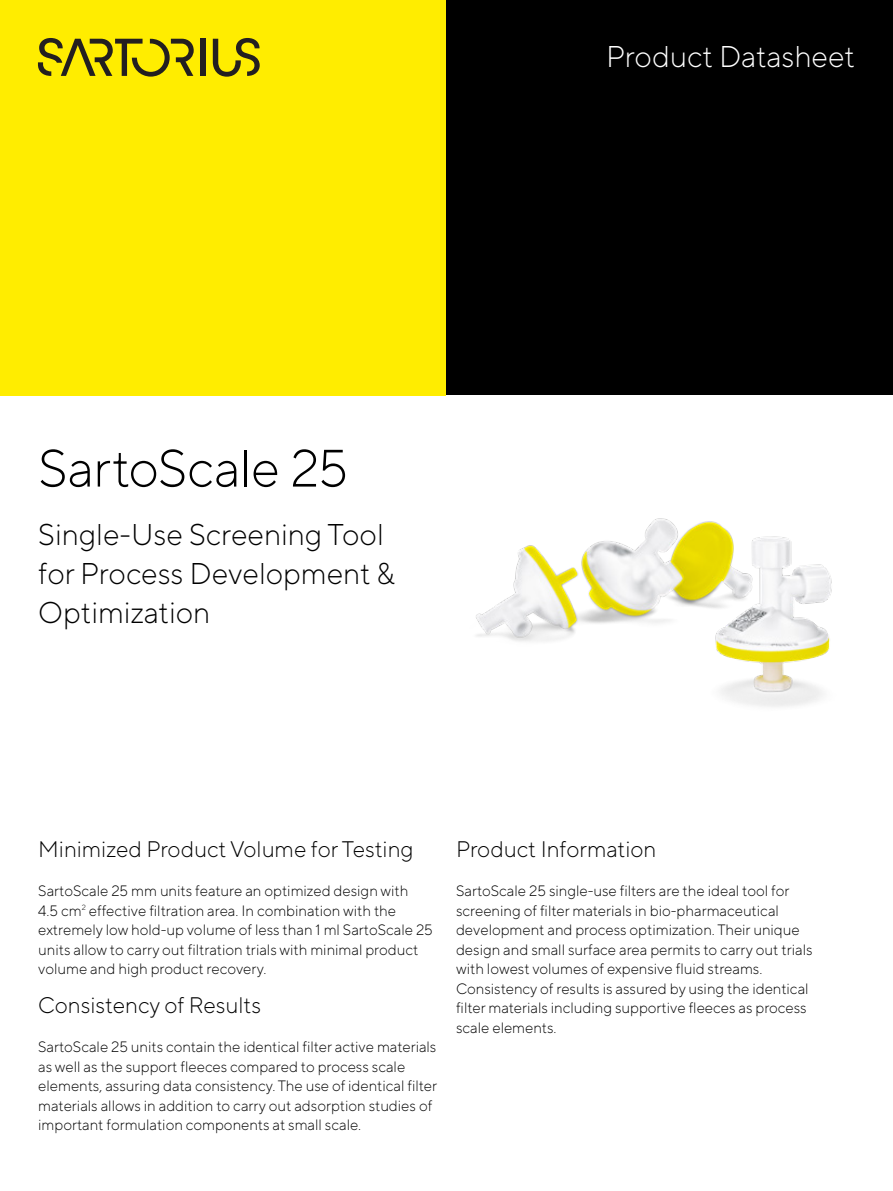
<style>
.page{position:relative;width:893px;height:1191px;background:#fff}
.page>*{position:absolute;margin:0;border:0;box-sizing:border-box;transform-origin:0 0}
.t1{font:300 52.5px "TT Norms Pro";letter-spacing:-.015em;color:#000}
.t2{font:300 30px/39px "TT Norms Pro";color:#000}
.t3{font:300 30px "TT Norms Pro";color:#fff}
.t4{font:300 22.5px "TT Norms Pro";color:#000}
.t5{font:300 15px/19.5px "TT Norms Pro";color:#000}
</style>
<div class="page">
<div style="left:0;top:0;width:446px;height:395px;background:#ffed00"></div>
<div style="left:446px;top:0;width:447px;height:395px;background:#000"></div>
<img style="left:476px;top:518px;width:356px;height:189px">
<div style="left:200px;top:39px;width:5px;height:37px;background:#231f20"></div>
<svg style="left:213px;top:38px;width:47px;height:39px"></svg>
<svg style="left:38px;top:38px;width:156px;height:39px"></svg>
<h2 class="t3" style="left:606px;top:35px;width:250px">Product Datasheet</h2>
<h1 class="t1" style="left:38px;top:430px;width:311px">SartoScale 25</h1>
<h2 class="t2" style="left:38px;top:513px;width:358px">Single-Use Screening Tool for Process Development &amp;<br>Optimization</h2>
<h3 class="t4" style="left:38px;top:833px;width:377px">Minimized Product Volume for Testing</h3>
<p class="t5" style="left:38px;top:880px;width:396px">SartoScale 25 mm units feature an optimized design with<br>4.5 cm<sup>2</sup> effective filtration area. In combination with the extremely low hold-up volume of less than 1 ml SartoScale 25 units allow to carry out filtration trials with minimal product volume and high product recovery.</p>
<h3 class="t4" style="left:38px;top:989px;width:224px">Consistency of Results</h3>
<p class="t5" style="left:38px;top:1036px;width:400px">SartoScale 25 units contain the identical filter active materials as well as the support fleeces compared to process scale elements, assuring data consistency. The use of identical filter materials allows in addition to carry out adsorption studies of important formulation components at small scale.</p>
<h3 class="t4" style="left:456px;top:833px;width:202px">Product Information</h3>
<p class="t5" style="left:456px;top:880px;width:358px">SartoScale 25 single-use filters are the ideal tool for screening of filter materials in bio-pharmaceutical development and process optimization. Their unique design and small surface area permits to carry out trials with lowest volumes of expensive fluid streams.<br>Consistency of results is assured by using the identical filter materials including supportive fleeces as process scale elements.</p>
</div>
